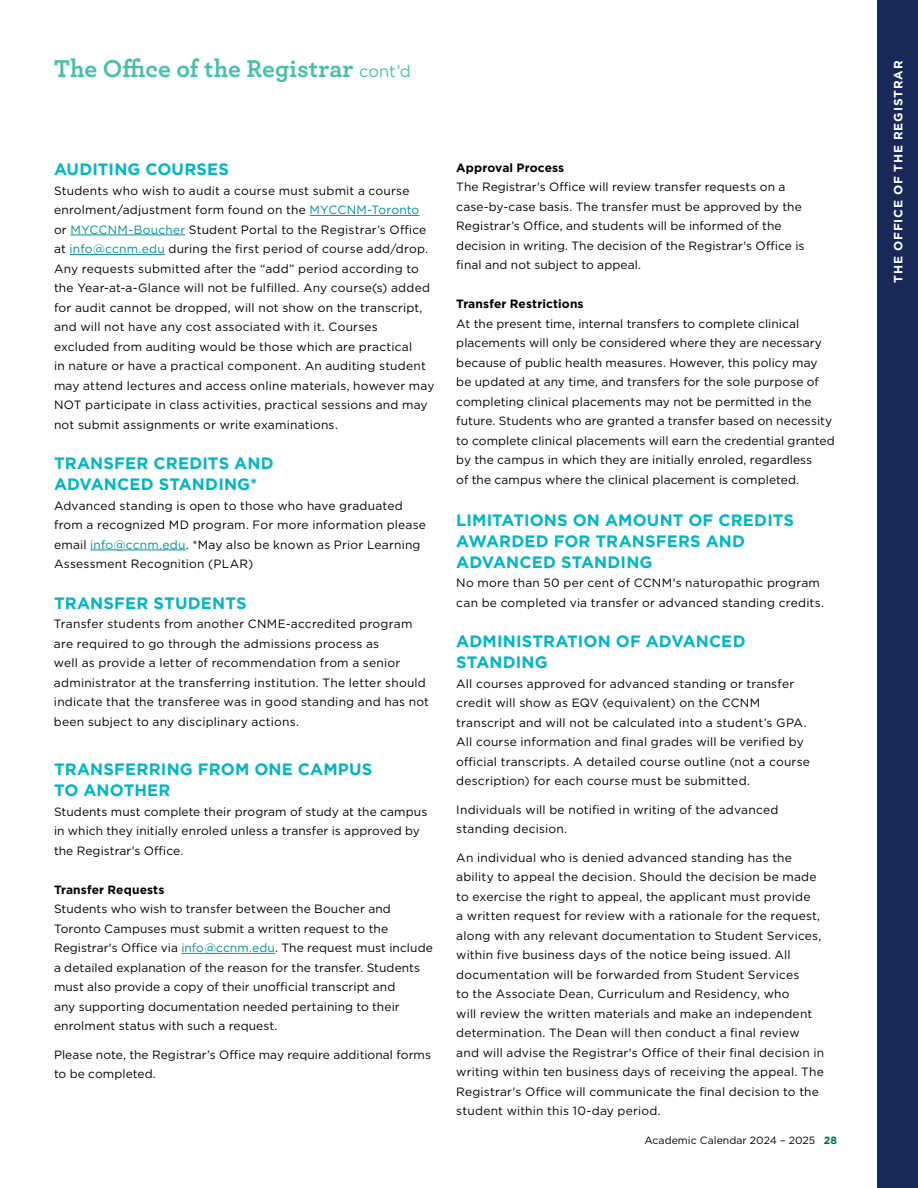
<style>
.page{position:relative;width:918px;height:1188px;background:#fff}
.page>*{position:absolute;margin:0;border:0;box-sizing:border-box;transform-origin:0 0}
.t1{font:700 25.5px "Archer";letter-spacing:.005em;color:#49bfaa}
.t2{font:700 16.5px/21px "Gotham";letter-spacing:.01em;color:#00b6c2}
.t3{font:12px/19.5px "Gotham";letter-spacing:.01em;color:#000}
.t4{font:700 12px "Gotham";letter-spacing:.01em;color:#000}
.t5{font:700 12px "Gotham";letter-spacing:.07em;color:#fff}
.t6{font:10.5px "Gotham";letter-spacing:.005em;color:#000}
.s1{font-family:"Gotham";font-weight:400;font-size:16.5px}
.s2{color:#008f99}
.s3{font-weight:700;color:#006b59}
</style>
<div class="page">
<div style="left:878px;top:0;width:40px;height:1188px;background:#182957"></div>
<hr style="left:310px;top:215px;width:109px;height:1px;background:#008f99">
<hr style="left:70px;top:235px;width:115px;height:1px;background:#008f99">
<hr style="left:70px;top:254px;width:95px;height:1px;background:#008f99">
<hr style="left:90px;top:550px;width:96px;height:1px;background:#008f99">
<hr style="left:181px;top:953px;width:94px;height:1px;background:#008f99">
<h1 class="t1" style="left:54px;top:48px;width:358px">The Office of the Registrar <span class="s1">cont’d</span></h1>
<h2 class="t2" style="left:54px;top:159px;width:177px">AUDITING COURSES</h2>
<p class="t3" style="left:54px;top:180px;width:382px">Students who wish to audit a course must submit a course enrolment/adjustment form found on the <span class="s2">MYCCNM-Toronto </span>or <span class="s2">MYCCNM-Boucher</span> Student Portal to the Registrar’s Office at <span class="s2">info@ccnm.edu</span> during the first period of course add/drop.<br>Any requests submitted after the “add” period according to the Year-at-a-Glance will not be fulfilled. Any course(s) added for audit cannot be dropped, will not show on the transcript, and will not have any cost associated with it. Courses excluded from auditing would be those which are practical<br>in nature or have a practical component. An auditing student may attend lectures and access online materials, however may NOT participate in class activities, practical sessions and may not submit assignments or write examinations.</p>
<h2 class="t2" style="left:54px;top:453px;width:221px">TRANSFER CREDITS AND<br>ADVANCED STANDING*</h2>
<p class="t3" style="left:54px;top:495px;width:374px">Advanced standing is open to those who have graduated from a recognized MD program. For more information please email <span class="s2">info@ccnm.edu</span>. *May also be known as Prior Learning Assessment Recognition (PLAR)</p>
<h2 class="t2" style="left:54px;top:592px;width:194px">TRANSFER STUDENTS</h2>
<p class="t3" style="left:54px;top:614px;width:377px">Transfer students from another CNME-accredited program are required to go through the admissions process as<br>well as provide a letter of recommendation from a senior administrator at the transferring institution. The letter should indicate that the transferee was in good standing and has not been subject to any disciplinary actions.</p>
<h2 class="t2" style="left:54px;top:759px;width:320px">TRANSFERRING FROM ONE CAMPUS<br>TO ANOTHER</h2>
<p class="t3" style="left:54px;top:801px;width:375px">Students must complete their program of study at the campus in which they initially enroled unless a transfer is approved by the Registrar's Office.</p>
<p class="t4" style="left:54px;top:881px;width:112px">Transfer Requests</p>
<p class="t3" style="left:54px;top:899px;width:380px">Students who wish to transfer between the Boucher and Toronto Campuses must submit a written request to the Registrar's Office via <span class="s2">info@ccnm.edu</span>. The request must include a detailed explanation of the reason for the transfer. Students must also provide a copy of their unofficial transcript and<br>any supporting documentation needed pertaining to their enrolment status with such a request.</p>
<p class="t3" style="left:54px;top:1044px;width:379px">Please note, the Registrar’s Office may require additional forms to be completed.</p>
<p class="t4" style="left:456px;top:159px;width:109px">Approval Process</p>
<p class="t3" style="left:456px;top:177px;width:350px">The Registrar's Office will review transfer requests on a case-by-case basis. The transfer must be approved by the Registrar’s Office, and students will be informed of the decision in writing. The decision of the Registrar's Office is final and not subject to appeal.</p>
<p class="t4" style="left:456px;top:296px;width:129px">Transfer Restrictions</p>
<p class="t3" style="left:456px;top:313px;width:380px">At the present time, internal transfers to complete clinical placements will only be considered where they are necessary because of public health measures. However, this policy may be updated at any time, and transfers for the sole purpose of completing clinical placements may not be permitted in the future. Students who are granted a transfer based on necessity to complete clinical placements will earn the credential granted by the campus in which they are initially enroled, regardless<br>of the campus where the clinical placement is completed.</p>
<h2 class="t2" style="left:456px;top:509px;width:339px">LIMITATIONS ON AMOUNT OF CREDITS<br>AWARDED FOR TRANSFERS AND<br>ADVANCED STANDING</h2>
<p class="t3" style="left:456px;top:573px;width:367px">No more than 50 per cent of CCNM's naturopathic program can be completed via transfer or advanced standing credits.</p>
<h2 class="t2" style="left:456px;top:631px;width:291px">ADMINISTRATION OF ADVANCED<br>STANDING</h2>
<p class="t3" style="left:456px;top:673px;width:355px">All courses approved for advanced standing or transfer credit will show as EQV (equivalent) on the CCNM transcript and will not be calculated into a student’s GPA.<br>All course information and final grades will be verified by official transcripts. A detailed course outline (not a course description) for each course must be submitted.</p>
<p class="t3" style="left:456px;top:799px;width:324px">Individuals will be notified in writing of the advanced standing decision.</p>
<p class="t3" style="left:456px;top:847px;width:369px">An individual who is denied advanced standing has the ability to appeal the decision. Should the decision be made to exercise the right to appeal, the applicant must provide<br>a written request for review with a rationale for the request, along with any relevant documentation to Student Services, within five business days of the notice being issued. All documentation will be forwarded from Student Services<br>to the Associate Dean, Curriculum and Residency, who<br>will review the written materials and make an independent determination. The Dean will then conduct a final review and will advise the Registrar's Office of their final decision in writing within ten business days of receiving the appeal. The Registrar's Office will communicate the final decision to the student within this 10-day period.</p>
<p class="t6" style="left:645px;top:1134px;width:194px">Academic Calendar 2024 – 2025 <span class="s3">28</span></p>
<p class="t5" style="left:890px;top:283px;width:223px;rotate:-90deg">THE OFFICE OF THE REGISTRAR</p>
</div>
